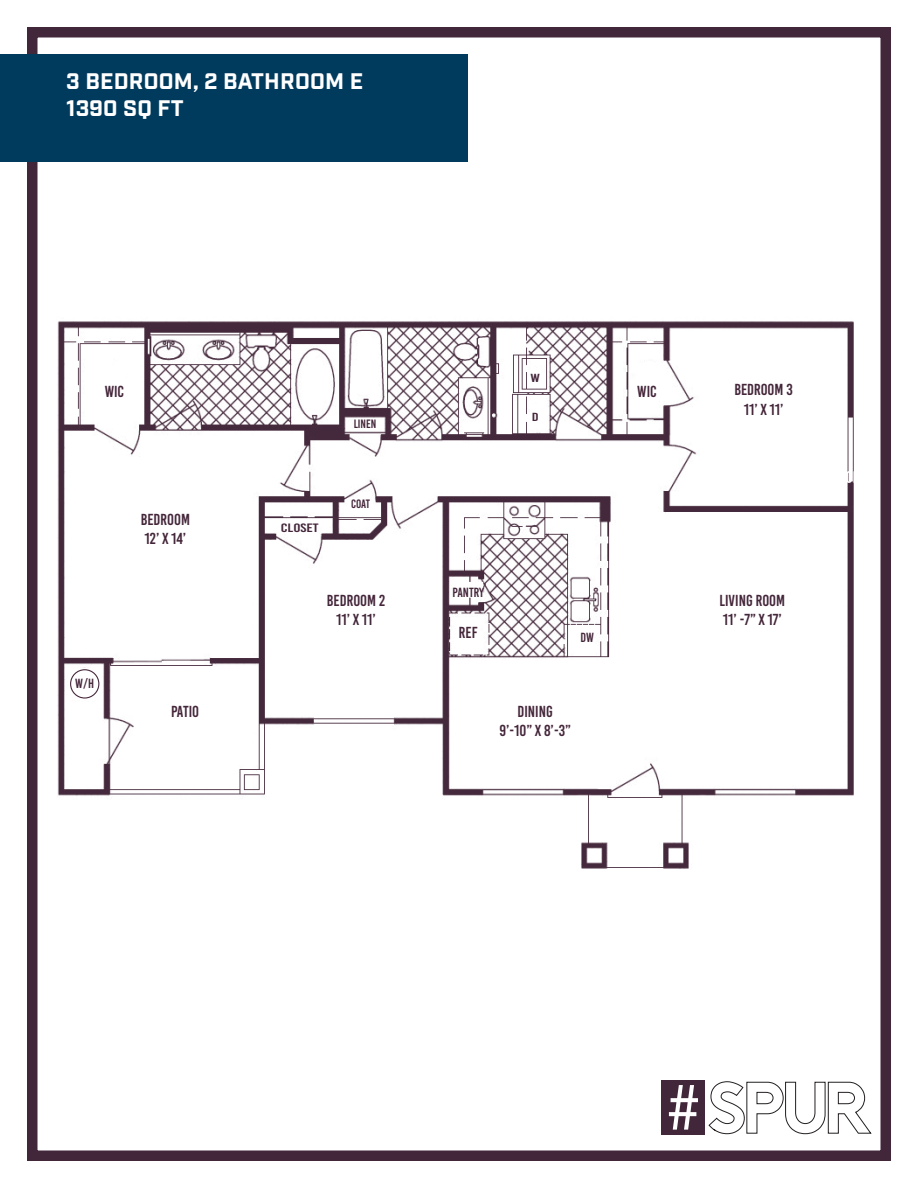
<style>
.page{position:relative;width:918px;height:1188px;background:#fff}
.page>*{position:absolute;margin:0;border:0;box-sizing:border-box;transform-origin:0 0}
.t1{font:700 22.5px "Industry";letter-spacing:.01em;color:#fff}
.t2{font:15.9px/19.2px "Bebas Kai";color:#44263a;text-align:center}
.t3{font:13.35px "Bebas Kai";color:#44263a}
.t4{font:13.2px "Bebas Kai";color:#44263a}
.t5{font:12.15px "Bebas Kai";color:#44263a}
.t6{font:12.15px "Bebas Kai";color:#44263a;scale:1.36 1}
.t7{font:11.7px "Bebas Kai";color:#44263a;scale:1.36 1}
</style>
<div class="page">
<div style="left:27px;top:27px;width:864px;height:1134px;border:10px solid #42273b"></div>
<div style="left:0;top:54px;width:468px;height:108px;background:#003a5d"></div>
<svg style="left:708px;top:1081px;width:164px;height:54px"></svg>
<div style="left:662px;top:1080px;width:43px;height:55px;background:#42273b"></div>
<svg style="left:669px;top:1085px;width:29px;height:45px"></svg>
<img style="left:57px;top:321px;width:797px;height:548px">
<img style="left:812px;top:471px;width:42px;height:12px">
<div style="left:68px;top:668px;width:32px;height:32px;background:#fff"></div>
<div style="left:70px;top:669px;width:29px;height:30px;border:1px solid #44263a;border-radius:50%"></div>
<p class="t1" style="left:66px;top:68px;width:299px">3 BEDROOM, 2 BATHROOM E</p>
<p class="t1" style="left:66px;top:95px;width:119px">1390 SQ FT</p>
<p class="t2" style="left:105px;top:382px;width:21px">WIC</p>
<p class="t2" style="left:141px;top:510px;width:51px;text-align:left">BEDROOM<br>12’ X 14’</p>
<p class="t3" style="left:75px;top:676px;width:20px">W/H</p>
<p class="t2" style="left:171px;top:702px;width:30px">PATIO</p>
<p class="t5" style="left:354px;top:417px;width:24px">LINEN</p>
<p class="t6" style="left:281px;top:521px;width:29px">CLOSET</p>
<p class="t5" style="left:351px;top:497px;width:21px">COAT</p>
<p class="t2" style="left:327px;top:591px;width:60px">BEDROOM 2<br>11’ X 11’</p>
<p class="t7" style="left:531px;top:372px;width:8px">W</p>
<p class="t7" style="left:532px;top:410px;width:7px">D</p>
<p class="t2" style="left:637px;top:382px;width:21px">WIC</p>
<p class="t2" style="left:734px;top:380px;width:60px">BEDROOM 3<br>11’ X 11’</p>
<p class="t3" style="left:452px;top:586px;width:33px">PANTRY</p>
<p class="t2" style="left:459px;top:623px;width:20px">REF</p>
<p class="t4" style="left:581px;top:631px;width:15px">DW</p>
<p class="t2" style="left:499px;top:702px;width:73px">DINING<br>9’-10” X 8’-3”</p>
<p class="t2" style="left:720px;top:591px;width:67px;text-align:left">LIVING ROOM<br>11’ -7” X 17’</p>
</div>
